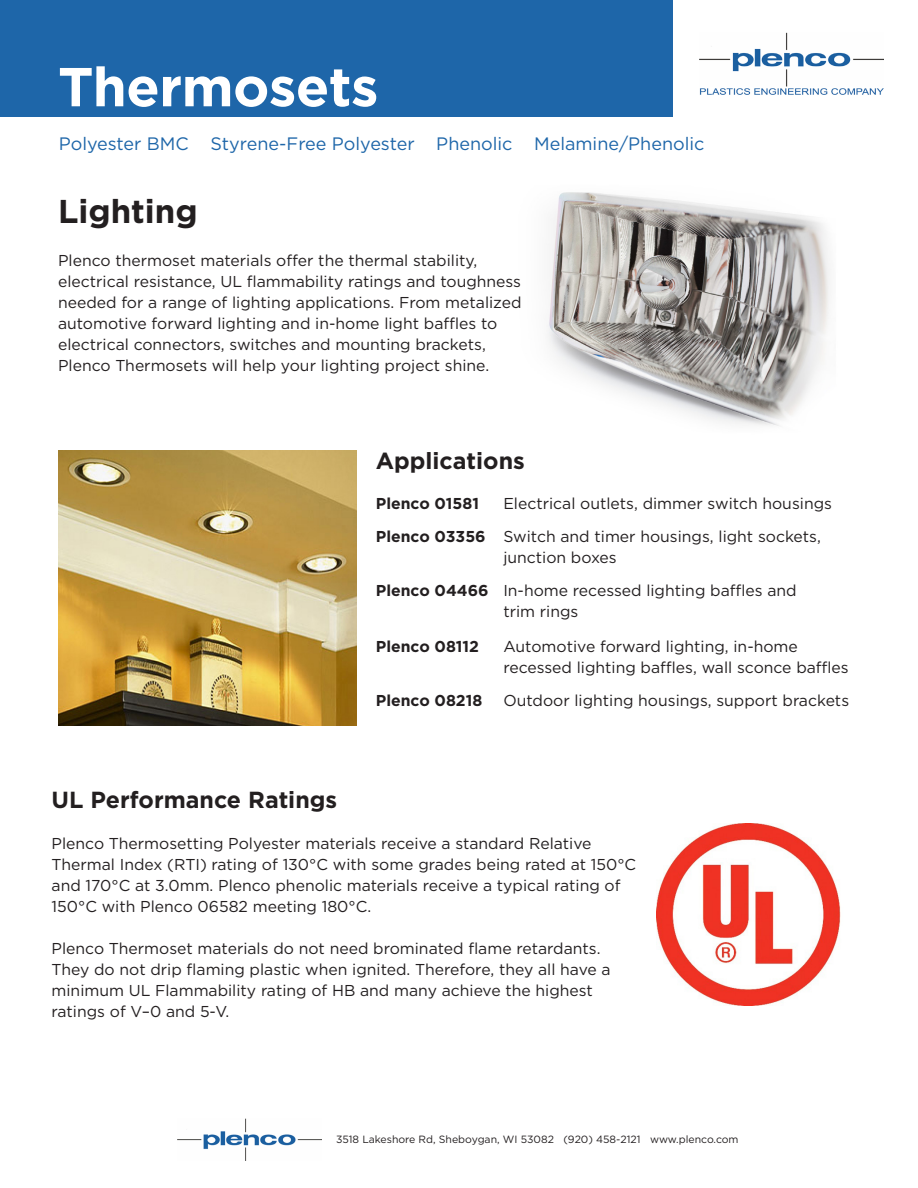
<style>
.page{position:relative;width:918px;height:1188px;background:#fff}
.page>*{position:absolute;margin:0;border:0;box-sizing:border-box;transform-origin:0 0}
.t1{font:700 54.75px "Gotham";letter-spacing:-.01em;color:#fff}
.t2{font:700 33px "Gotham";color:#231f20}
.t3{font:700 23.25px "Gotham";color:#231f20}
.t4{font:18px "Gotham";color:#1e66a9}
.t5{font:15.75px/21px "Gotham";color:#231f20}
.t6{font:700 15.75px "Gotham";color:#231f20}
.t7{font:10.5px "Gotham";color:#231f20}
.s1{font-weight:700}
</style>
<div class="page">
<div style="left:0;top:1px;width:673px;height:116px;background:#1e66a9"></div>
<img style="left:700px;top:32px;width:184px;height:63px">
<img style="left:177px;top:1118px;width:145px;height:43px">
<img style="left:657px;top:824px;width:184px;height:182px">
<img style="left:548px;top:192px;width:282px;height:234px">
<img style="left:58px;top:450px;width:298px;height:276px">
<p class="t1" style="left:58px;top:51px;width:322px">Thermosets</p>
<p class="t4" style="left:59px;top:133px;width:647px">Polyester BMC Styrene-Free Polyester Phenolic Melamine/Phenolic</p>
<p class="t2" style="left:58px;top:189px;width:141px">Lighting</p>
<p class="t5" style="left:58px;top:249px;width:465px">Plenco thermoset materials offer the thermal stability, electrical resistance, UL flammability ratings and toughness needed for a range of lighting applications. From metalized automotive forward lighting and in-home light baffles to electrical connectors, switches and mounting brackets, Plenco Thermosets will help your lighting project shine.</p>
<p class="t3" style="left:376px;top:445px;width:150px">Applications</p>
<p class="t6" style="left:376px;top:493px;width:105px">Plenco 01581</p>
<p class="t5" style="left:503px;top:493px;width:330px">Electrical outlets, dimmer switch housings</p>
<p class="t5" style="left:503px;top:526px;width:319px;text-indent:-127px"><span class="s1">Plenco 03356</span> Switch and timer housings, light sockets, junction boxes</p>
<p class="t5" style="left:503px;top:580px;width:295px;text-indent:-127px"><span class="s1">Plenco 04466</span> In-home recessed lighting baffles and trim rings</p>
<p class="t6" style="left:376px;top:636px;width:105px">Plenco 08112</p>
<p class="t5" style="left:503px;top:635px;width:347px">Automotive forward lighting, in-home recessed lighting baffles, wall sconce baffles</p>
<p class="t6" style="left:376px;top:690px;width:108px">Plenco 08218</p>
<p class="t5" style="left:503px;top:689px;width:347px">Outdoor lighting housings, support brackets</p>
<p class="t3" style="left:52px;top:785px;width:287px">UL Performance Ratings</p>
<p class="t5" style="left:52px;top:833px;width:586px">Plenco Thermosetting Polyester materials receive a standard Relative Thermal Index (RTI) rating of 130°C with some grades being rated at 150°C and 170°C at 3.0mm. Plenco phenolic materials receive a typical rating of 150°C with Plenco 06582 meeting 180°C.</p>
<p class="t5" style="left:52px;top:938px;width:561px">Plenco Thermoset materials do not need brominated flame retardants.<br>They do not drip flaming plastic when ignited. Therefore, they all have a minimum UL Flammability rating of HB and many achieve the highest ratings of V–0 and 5-V.</p>
<p class="t7" style="left:336px;top:1132px;width:404px">3518 Lakeshore Rd, Sheboygan, WI 53082 (920) 458-2121 www.plenco.com</p>
</div>
